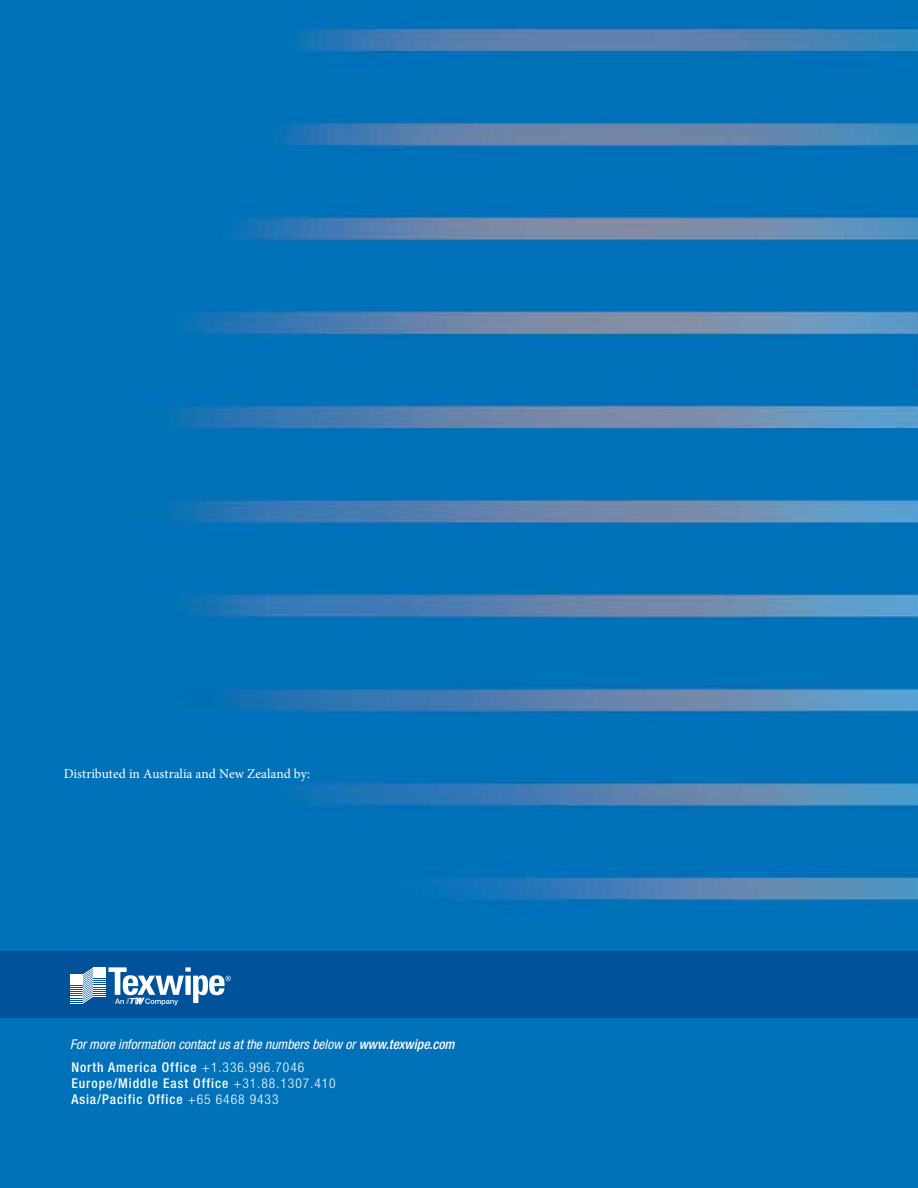
<style>
.page{position:relative;width:918px;height:1188px;background:#fff}
.page>*{position:absolute;margin:0;border:0;box-sizing:border-box;transform-origin:0 0}
.t1{font:500 condensed 13.5px/16.2px "Helvetica Neue";letter-spacing:.07em;color:#fff}
.t2{font:italic condensed 13.5px "Helvetica Neue";color:#fff}
.t3{font:13.5px "Minion Pro";color:#fff}
.s1{font-weight:500}
.s2{font-weight:300}
</style>
<div class="page">
<img style="left:0;top:0;width:918px;height:1188px">
<div style="left:0;top:951px;width:918px;height:66px;background:#00539b"></div>
<svg style="left:70px;top:967px;width:161px;height:38px"></svg>
<p class="t3" style="left:64px;top:765px;width:248px">Distributed in Australia and New Zealand by:</p>
<p class="t2" style="left:70px;top:1037px;width:386px">For more information contact us at the numbers below or <span class="s1">www.texwipe.com</span></p>
<p class="t1" style="left:71px;top:1059px;width:266px">North America Office <span class="s2">+1.336.996.7046<br></span>Europe/Middle East Office <span class="s2">+31.88.1307.410<br></span>Asia/Pacific Office <span class="s2">+65 6468 9433</span></p>
</div>
